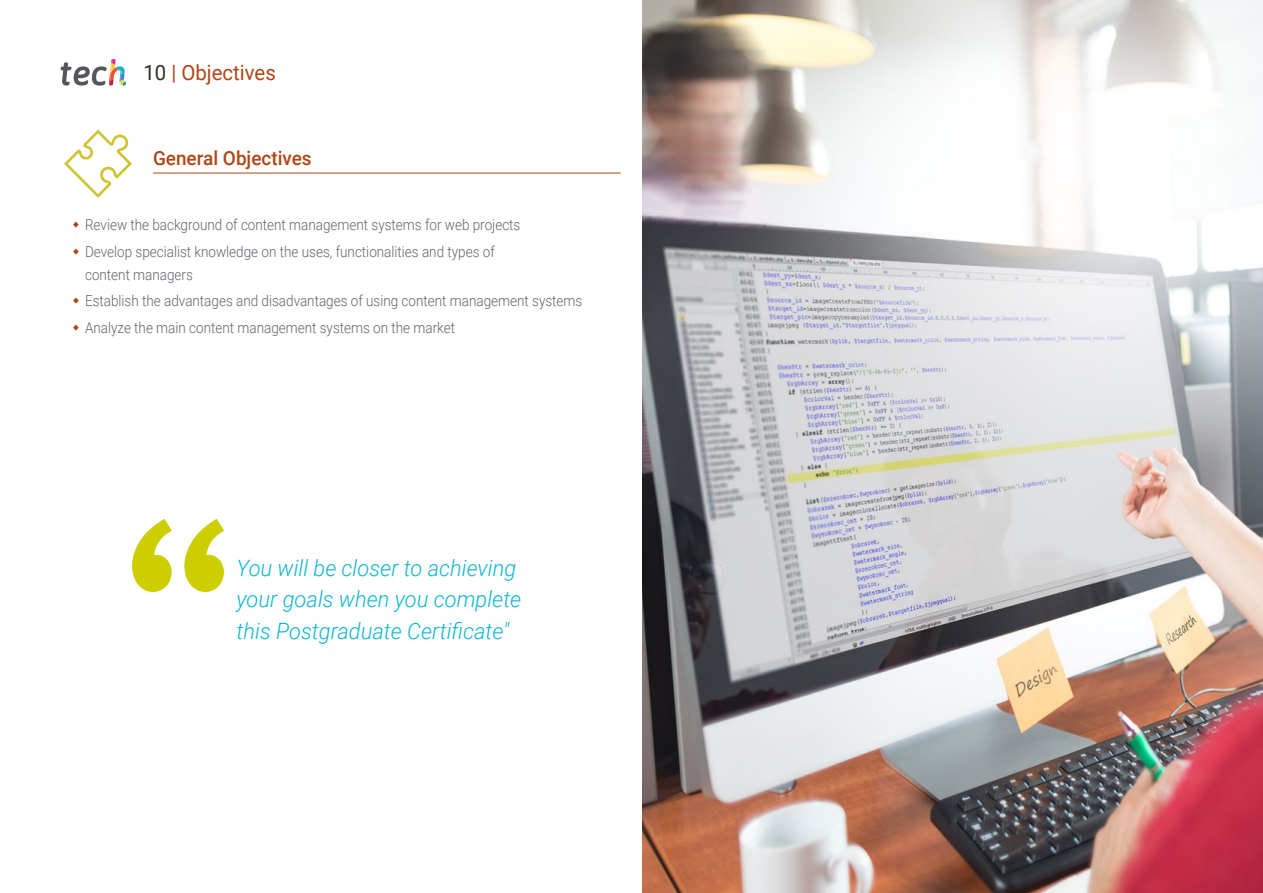
<style>
.page{position:relative;width:1263px;height:893px;background:#fff}
.page>*{position:absolute;margin:0;border:0;box-sizing:border-box;transform-origin:0 0}
.t1{font:italic 300 22.5px/31.5px "Roboto";color:#0fb6cf}
.t2{font:21px "Roboto";color:#ae4615}
.t3{font:500 19.5px "Roboto";color:#ae4615}
.t4{font:300 15px/26.7px "Roboto";color:#61646a;scale:.9 1}
.s1{color:#312e20}
</style>
<div class="page">
<svg style="left:64px;top:130px;width:68px;height:68px"></svg>
<img style="left:642px;top:0;width:621px;height:893px">
<svg style="left:61px;top:59px;width:65px;height:27px"></svg>
<svg style="left:132px;top:519px;width:92px;height:73px"></svg>
<hr style="left:153px;top:173px;width:468px;height:1px;background:#ae4615">
<h2 class="t2" style="left:144px;top:57px;width:134px"><span class="s1">10</span> | Objectives</h2>
<h3 class="t3" style="left:153px;top:144px;width:160px">General Objectives</h3>
<p class="t4" style="left:85px;top:211px;width:485px">Review the background of content management systems for web projects<br>Develop specialist knowledge on the uses, functionalities and types of</p>
<p class="t4" style="left:85px;top:260px;width:554px">content managers<br>Establish the advantages and disadvantages of using content management systems<br>Analyze the main content management systems on the market</p>
<h1 class="t1" style="left:237px;top:551px;width:286px">You will be closer to achieving your goals when you complete this Postgraduate Certificate"</h1>
</div>
